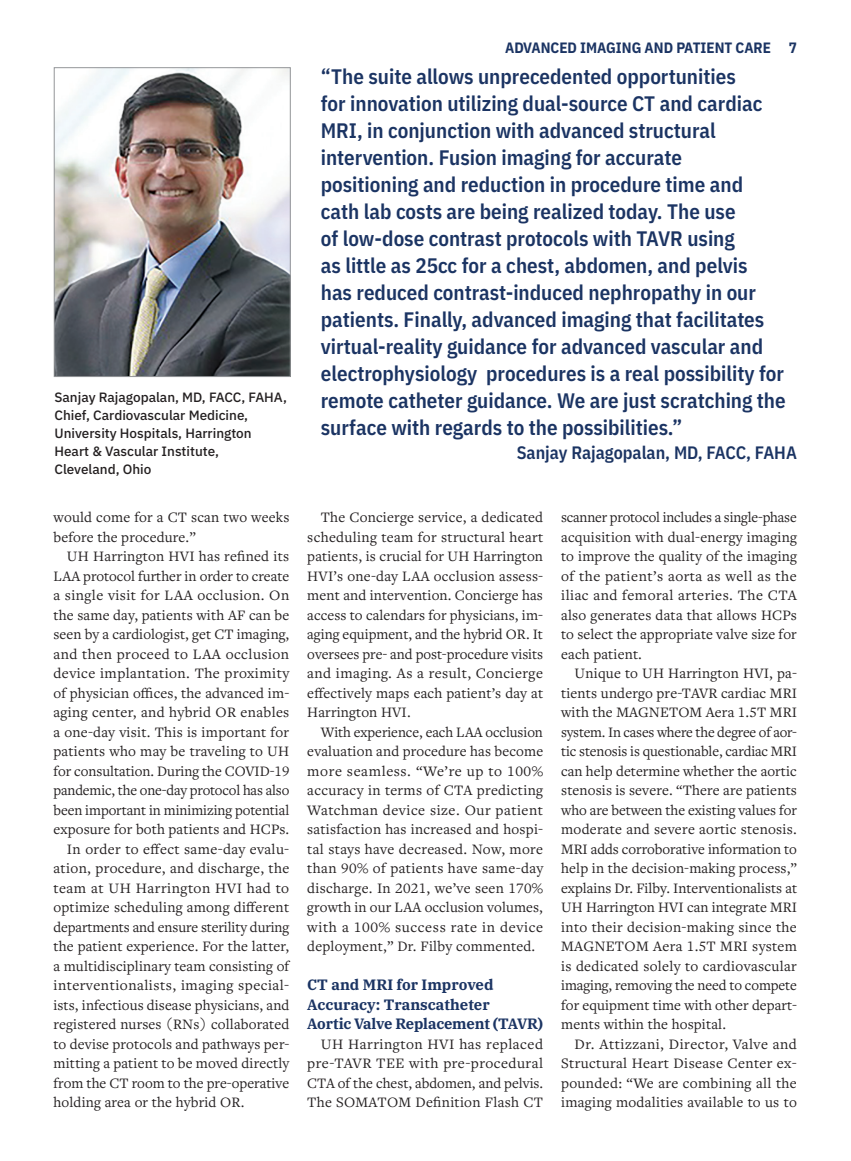
<style>
.page{position:relative;width:851px;height:1161px;background:#fff}
.page>*{position:absolute;margin:0;border:0;box-sizing:border-box;transform-origin:0 0}
.t1{font:600 21px/27px "IBM Plex Sans Cond";color:#1b3463}
.t2{font:600 18px "IBM Plex Sans Cond";color:#1b3463}
.t3{font:15px/19.5px "Freight Text Pro";letter-spacing:.01em;color:#231f20;text-align:justify}
.t4{font:15px "Freight Text Pro";letter-spacing:.03em;color:#231f20}
.t5{font:700 15px/19.5px "IBM Plex Serif";color:#1b3463}
.t6{font:15px "Freight Text Pro";letter-spacing:-.01em;color:#231f20}
.t7{font:700 15px "IBM Plex Sans Cond";color:#1b3463}
.t8{font:500 13.5px/18px "IBM Plex Sans";color:#231f20}
</style>
<div class="page">
<img style="left:56px;top:70px;width:232px;height:305px">
<div style="left:54px;top:68px;width:236px;height:309px;border:1px solid #939598"></div>
<p class="t8" style="left:54px;top:387px;width:234px">Sanjay Rajagopalan, MD, FACC, FAHA,<br>Chief, Cardiovascular Medicine,<br>University Hospitals, Harrington<br>Heart &amp; Vascular Institute,<br>Cleveland, Ohio</p>
<p class="t3" style="left:53px;top:507px;width:237px">would come for a CT scan two weeks before the procedure.”</p>
<p class="t3" style="left:67px;top:546px;width:224px">UH Harrington HVI has refined its</p>
<p class="t3" style="left:53px;top:565px;width:237px">LAA protocol further in order to create</p>
<p class="t3" style="left:53px;top:585px;width:237px">a single visit for LAA occlusion. On</p>
<p class="t3" style="left:53px;top:604px;width:237px">the same day, patients with AF can be</p>
<p class="t3" style="left:53px;top:624px;width:237px">seen by a cardiologist, get CT imaging,</p>
<p class="t4" style="left:53px;top:644px;width:237px">and then proceed to LAA occlusion</p>
<p class="t4" style="left:53px;top:663px;width:237px">device implantation. The proximity</p>
<p class="t3" style="left:53px;top:682px;width:237px">of physician offices, the advanced im-</p>
<p class="t3" style="left:53px;top:702px;width:237px">aging center, and hybrid OR enables</p>
<p class="t3" style="left:53px;top:721px;width:237px">a one-day visit. This is important for</p>
<p class="t3" style="left:53px;top:741px;width:237px">patients who may be traveling to UH</p>
<p class="t3" style="left:53px;top:760px;width:237px">for consultation. During the COVID-19</p>
<p class="t6" style="left:53px;top:780px;width:237px">pandemic, the one-day protocol has also</p>
<p class="t3" style="left:53px;top:799px;width:237px">been important in minimizing potential</p>
<p class="t3" style="left:53px;top:819px;width:237px">exposure for both patients and HCPs.</p>
<p class="t3" style="left:67px;top:838px;width:224px">In order to effect same-day evalu-</p>
<p class="t3" style="left:53px;top:858px;width:237px">ation, procedure, and discharge, the</p>
<p class="t4" style="left:53px;top:878px;width:237px">team at UH Harrington HVI had to</p>
<p class="t3" style="left:53px;top:897px;width:237px">optimize scheduling among different</p>
<p class="t3" style="left:53px;top:916px;width:237px">departments and ensure sterility during</p>
<p class="t3" style="left:53px;top:936px;width:237px">the patient experience. For the latter,</p>
<p class="t3" style="left:53px;top:955px;width:237px">a multidisciplinary team consisting of</p>
<p class="t4" style="left:53px;top:975px;width:237px">interventionalists, imaging special-</p>
<p class="t3" style="left:53px;top:994px;width:237px">ists, infectious disease physicians, and</p>
<p class="t3" style="left:53px;top:1014px;width:237px">registered nurses (RNs) collaborated</p>
<p class="t3" style="left:53px;top:1033px;width:237px">to devise protocols and pathways per-</p>
<p class="t3" style="left:53px;top:1053px;width:237px">mitting a patient to be moved directly</p>
<p class="t3" style="left:53px;top:1072px;width:237px">from the CT room to the pre-operative</p>
<p class="t3" style="left:53px;top:1092px;width:193px">holding area or the hybrid OR.</p>
<p class="t7" style="left:505px;top:36px;width:293px">ADVANCED IMAGING AND PATIENT CARE 7</p>
<p class="t1" style="left:321px;top:61px;width:466px">“The suite allows unprecedented opportunities<br>for innovation utilizing dual-source CT and cardiac MRI, in conjunction with advanced structural intervention. Fusion imaging for accurate<br>positioning and reduction in procedure time and cath lab costs are being realized today. The use<br>of low-dose contrast protocols with TAVR using<br>as little as 25cc for a chest, abdomen, and pelvis<br>has reduced contrast-induced nephropathy in our patients. Finally, advanced imaging that facilitates virtual-reality guidance for advanced vascular and electrophysiology procedures is a real possibility for remote catheter guidance. We are just scratching the surface with regards to the possibilities.”</p>
<p class="t2" style="left:516px;top:438px;width:282px">Sanjay Rajagopalan, MD, FACC, FAHA</p>
<p class="t3" style="left:307px;top:507px;width:237px;text-indent:14px">The Concierge service, a dedicated scheduling team for structural heart patients, is crucial for UH Harrington HVI’s one-day LAA occlusion assess&shy;ment and intervention. Concierge has access to calendars for physicians, im&shy;aging equipment, and the hybrid OR. It oversees pre- and post-procedure visits and imaging. As a result, Concierge effectively maps each patient’s day at Harrington HVI.</p>
<p class="t3" style="left:307px;top:721px;width:237px;text-indent:14px">With experience, each LAA occlusion evaluation and procedure has become more seamless. “We’re up to 100% accuracy in terms of CTA predicting Watchman device size. Our patient satisfaction has increased and hospi&shy;tal stays have decreased. Now, more than 90% of patients have same-day discharge. In 2021, we’ve seen 170% growth in our LAA occlusion volumes, with a 100% success rate in device deployment,” Dr. Filby commented.</p>
<p class="t5" style="left:307px;top:974px;width:237px">CT and MRI for Improved<br>Accuracy: Transcatheter<br>Aortic Valve Replacement (TAVR)</p>
<p class="t3" style="left:307px;top:1033px;width:237px;text-indent:14px">UH Harrington HVI has replaced pre-TAVR TEE with pre-procedural CTA of the chest, abdomen, and pelvis.<br>The SOMATOM Definition Flash CT</p>
<p class="t3" style="left:561px;top:507px;width:237px">scanner protocol includes a single-phase acquisition with dual-energy imaging to improve the quality of the imaging of the patient’s aorta as well as the iliac and femoral arteries. The CTA also generates data that allows HCPs to select the appropriate valve size for each patient.</p>
<p class="t3" style="left:561px;top:663px;width:237px;text-indent:14px">Unique to UH Harrington HVI, pa&shy;tients undergo pre-TAVR cardiac MRI with the MAGNETOM Aera 1.5T MRI system. In cases where the degree of aor&shy;tic stenosis is questionable, cardiac MRI can help determine whether the aortic stenosis is severe. “There are patients who are between the existing values for moderate and severe aortic stenosis.<br>MRI adds corroborative information to help in the decision-making process,” explains Dr. Filby. Interventionalists at UH Harrington HVI can integrate MRI into their decision-making since the MAGNETOM Aera 1.5T MRI system is dedicated solely to cardiovascular imaging, removing the need to compete for equipment time with other depart&shy;ments within the hospital.</p>
<p class="t3" style="left:561px;top:1033px;width:237px;text-indent:14px">Dr. Attizzani, Director, Valve and Structural Heart Disease Center ex&shy;pounded: “We are combining all the imaging modalities available to us to</p>
</div>
